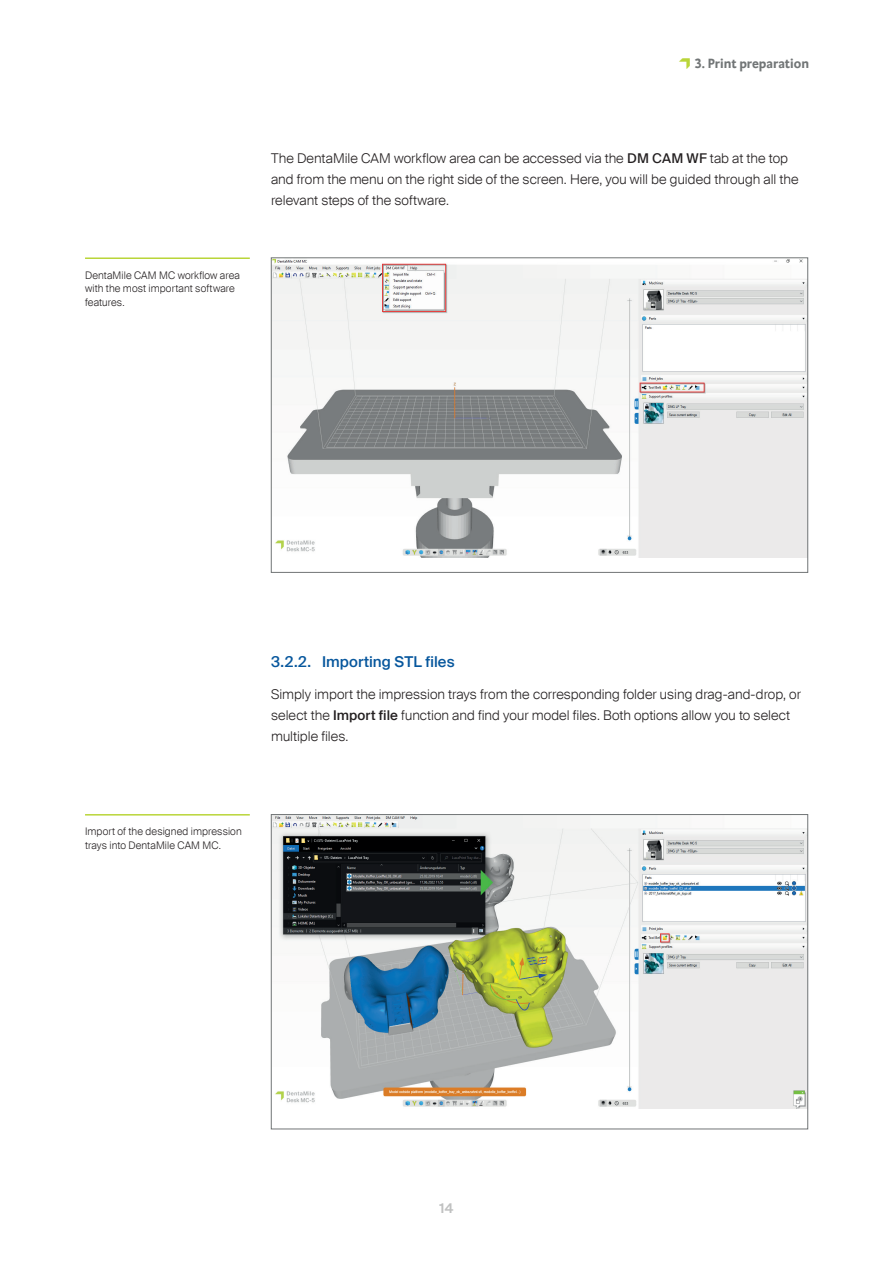
<style>
.page{position:relative;width:893px;height:1263px;background:#fff}
.page>*{position:absolute;margin:0;border:0;box-sizing:border-box;transform-origin:0 0}
.t1{font:500 15px "Suisse Intl";letter-spacing:.005em;color:#07579d}
.t2{font:300 13.5px/21px "Suisse Intl";letter-spacing:.005em;color:#231f20}
.t3{font:700 13.5px "DTL Caspari Global";color:#717576}
.t4{font:600 13.5px "Suisse Intl";color:#c0c1c1}
.t5{font:300 10.5px/13.5px "Suisse Intl";letter-spacing:.01em;color:#231f20}
.s1{color:#b9d539}
.s2{font-weight:400}
.s3{font-weight:500}
</style>
<div class="page">
<hr style="left:85px;top:257px;width:165px;height:2px;background:#b9d539">
<hr style="left:85px;top:814px;width:165px;height:1px;background:#b9d539">
<img style="left:273px;top:260px;width:533px;height:298px">
<div style="left:271px;top:258px;width:537px;height:315px;border:1px solid #717576"></div>
<img style="left:273px;top:816px;width:533px;height:292px">
<div style="left:271px;top:814px;width:537px;height:315px;border:1px solid #717576"></div>
<p class="t3" style="left:679px;top:55px;width:132px"><span class="s1">•</span> 3. Print preparation</p>
<p class="t5" style="left:85px;top:268px;width:156px">DentaMile CAM MC workflow area with the most important software features.</p>
<p class="t2" style="left:271px;top:148px;width:529px">The DentaMile CAM workflow area can be accessed via the <span class="s2">DM CAM WF</span> tab at the top and from the menu on the right side of the screen. Here, you will be guided through all the relevant steps of the software.</p>
<p class="t1" style="left:271px;top:653px;width:185px">3.2.2. Importing STL files</p>
<p class="t2" style="left:271px;top:683px;width:531px">Simply import the impression trays from the corresponding folder using drag-and-drop, or select the <span class="s3">Import file</span> function and find your model files. Both options allow you to select multiple files.</p>
<p class="t5" style="left:85px;top:825px;width:158px">Import of the designed impression trays into DentaMile CAM MC.</p>
<p class="t4" style="left:440px;top:1200px;width:15px">14</p>
</div>
